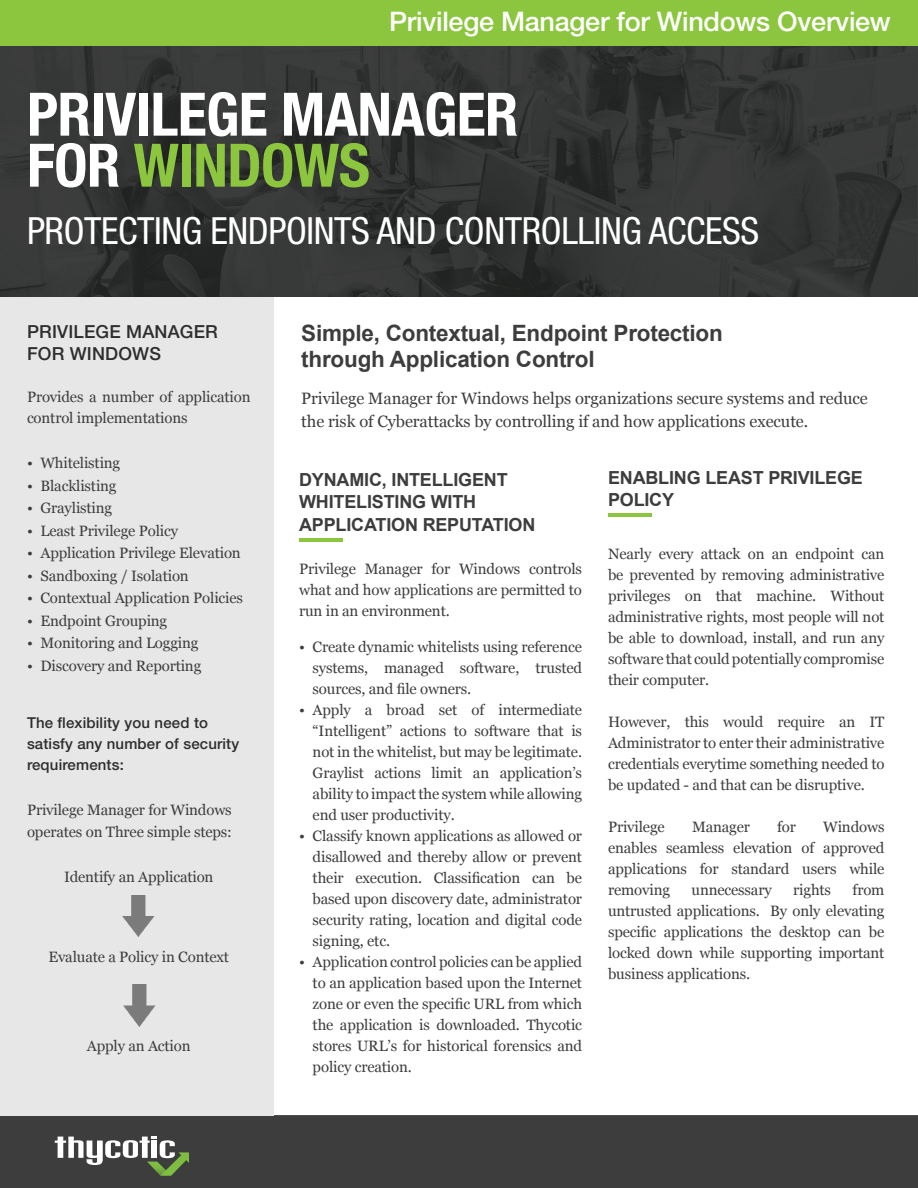
<style>
.page{position:relative;width:918px;height:1188px;background:#fff}
.page>*{position:absolute;margin:0;border:0;box-sizing:border-box;transform-origin:0 0}
.t1{font:700 condensed 60px "Helvetica Neue LT Pro";letter-spacing:-.01em;color:#fff}
.t2{font:700 condensed 60px "Helvetica Neue LT Pro";letter-spacing:-.01em;color:#8bc63e}
.t3{font:condensed 37.5px "Helvetica Neue LT Pro";letter-spacing:-.01em;color:#fff}
.t4{font:500 27px "Helvetica Neue LT Pro";letter-spacing:-.01em;color:#fff}
.t5{font:700 22.5px "Arial";letter-spacing:-.01em;color:#3d3d3d}
.t6{font:700 18px/22.5px "Arial";letter-spacing:-.01em;color:#3d3d3d}
.t7{font:500 18px/22.5px "Helvetica Neue LT Pro";letter-spacing:.01em;color:#2e2e2e}
.t8{font:16.5px/22.5px "Georgia";letter-spacing:-.005em;color:#3d3d3d}
.t9{font:15px/21px "Georgia";letter-spacing:-.01em;color:#3d3d3d;text-align:justify}
.t10{font:500 15px/21px "Helvetica Neue LT Pro";letter-spacing:.01em;color:#2e2e2e}
.s1{color:#fff}
</style>
<div class="page">
<img style="left:0;top:45px;width:918px;height:252px">
<div style="left:0;top:0;width:918px;height:45px;background:#8bc63e"></div>
<div style="left:0;top:1115px;width:918px;height:73px;background:#3d3d3d"></div>
<div style="left:55px;top:1132px;width:154px;height:54px;background:#3d3d3d"></div>
<svg style="left:55px;top:1137px;width:134px;height:39px"></svg>
<div style="left:0;top:297px;width:273px;height:818px;background:#e6e7e6"></div>
<hr style="left:299px;top:538px;width:43px;height:3px;background:#8bc63e">
<hr style="left:608px;top:514px;width:43px;height:3px;background:#8bc63e">
<img style="left:122px;top:895px;width:33px;height:42px">
<img style="left:123px;top:985px;width:33px;height:42px">
<h3 class="t4" style="left:389px;top:6px;width:503px">Privilege Manager for Windows Overview</h3>
<p class="t1" style="left:27px;top:78px;width:493px">PRIVILEGE MANAGER</p>
<p class="t2" style="left:27px;top:129px;width:344px"><span class="s1">FOR</span> WINDOWS</p>
<p class="t3" style="left:27px;top:209px;width:734px">PROTECTING ENDPOINTS AND CONTROLLING ACCESS</p>
<p class="t7" style="left:27px;top:320px;width:192px">PRIVILEGE MANAGER<br>FOR WINDOWS</p>
<p class="t9" style="left:27px;top:387px;width:225px">Provides a number of application control implementations</p>
<p class="t9" style="left:27px;top:453px;width:95px">• Whitelisting</p>
<p class="t9" style="left:27px;top:476px;width:91px">• Blacklisting</p>
<p class="t9" style="left:27px;top:498px;width:87px">• Graylisting</p>
<p class="t9" style="left:27px;top:521px;width:153px">• Least Privilege Policy</p>
<p class="t9" style="left:27px;top:543px;width:215px">• Application Privilege Elevation</p>
<p class="t9" style="left:27px;top:566px;width:163px">• Sandboxing / Isolation</p>
<p class="t9" style="left:27px;top:588px;width:218px">• Contextual Application Policies</p>
<p class="t9" style="left:27px;top:611px;width:142px">• Endpoint Grouping</p>
<p class="t9" style="left:27px;top:633px;width:173px">• Monitoring and Logging</p>
<p class="t9" style="left:27px;top:656px;width:176px">• Discovery and Reporting</p>
<p class="t10" style="left:27px;top:712px;width:214px">The flexibility you need to satisfy any number of security requirements:</p>
<p class="t9" style="left:27px;top:799px;width:206px;line-height:22.5px">Privilege Manager for Windows operates on Three simple steps:</p>
<p class="t9" style="left:64px;top:866px;width:151px">Identify an Application</p>
<p class="t9" style="left:48px;top:946px;width:182px">Evaluate a Policy in Context</p>
<p class="t9" style="left:87px;top:1035px;width:105px">Apply an Action</p>
<p class="t5" style="left:301px;top:318px;width:423px">Simple, Contextual, Endpoint Protection</p>
<p class="t5" style="left:301px;top:344px;width:295px">through Application Control</p>
<p class="t8" style="left:301px;top:388px;width:568px">Privilege Manager for Windows helps organizations secure systems and reduce the risk of Cyberattacks by controlling if and how applications execute.</p>
<p class="t6" style="left:299px;top:469px;width:238px">DYNAMIC, INTELLIGENT<br>WHITELISTING WITH<br>APPLICATION REPUTATION</p>
<p class="t9" style="left:299px;top:559px;width:284px">Privilege Manager for Windows controls what and how applications are permitted to run in an environment.</p>
<p class="t9" style="left:313px;top:637px;width:271px;text-indent:-14px">• Create dynamic whitelists using reference systems, managed software, trusted sources, and file owners.</p>
<p class="t9" style="left:313px;top:700px;width:271px;text-indent:-14px">• Apply a broad set of intermediate “Intelligent” actions to software that is not in the whitelist, but may be legitimate.<br>Graylist actions limit an application’s ability to impact the system while allowing end user productivity.</p>
<p class="t9" style="left:313px;top:826px;width:271px;text-indent:-14px">• Classify known applications as allowed or disallowed and thereby allow or prevent their execution. Classification can be based upon discovery date, administrator security rating, location and digital code signing, etc.</p>
<p class="t9" style="left:313px;top:952px;width:271px;text-indent:-14px">• Application control policies can be applied to an application based upon the Internet zone or even the specific URL from which the application is downloaded. Thycotic stores URL’s for historical forensics and policy creation.</p>
<p class="t6" style="left:608px;top:467px;width:256px">ENABLING LEAST PRIVILEGE<br>POLICY</p>
<p class="t9" style="left:608px;top:544px;width:278px">Nearly every attack on an endpoint can be prevented by removing administrative privileges on that machine. Without administrative rights, most people will not be able to download, install, and run any software that could potentially compromise their computer.</p>
<p class="t9" style="left:608px;top:712px;width:278px">However, this would require an IT Administrator to enter their administrative credentials everytime something needed to be updated - and that can be disruptive.</p>
<p class="t9" style="left:608px;top:817px;width:58px">Privilege</p>
<p class="t9" style="left:692px;top:817px;width:60px">Manager</p>
<p class="t9" style="left:777px;top:817px;width:20px">for</p>
<p class="t9" style="left:608px;top:817px;width:278px;text-indent:215px">Windows enables seamless elevation of approved applications for standard users while removing</p>
<p class="t9" style="left:608px;top:880px;width:278px;text-indent:245px">from untrusted applications. By only elevating specific applications the desktop can be locked down while supporting important business applications.</p>
<p class="t9" style="left:692px;top:880px;width:82px">unnecessary</p>
<p class="t9" style="left:793px;top:880px;width:39px">rights</p>
</div>
